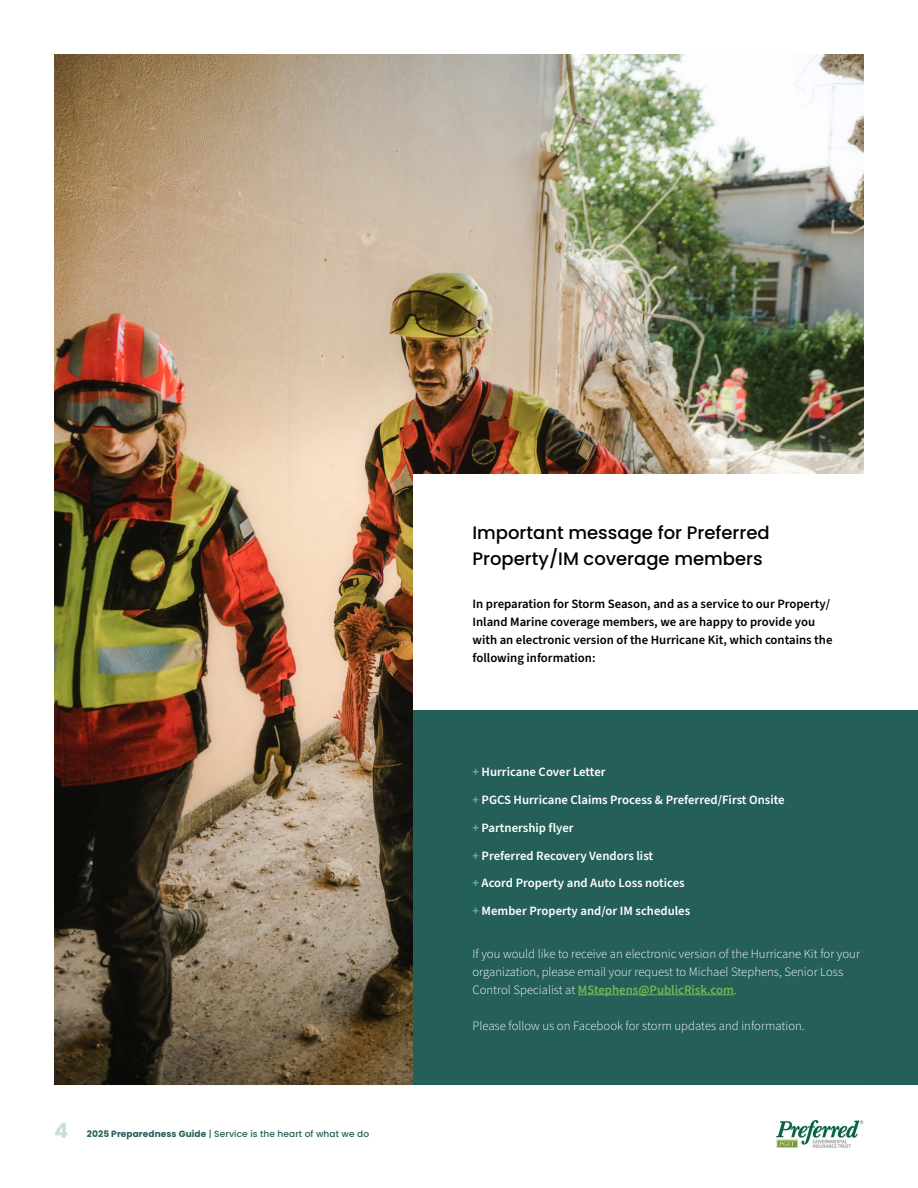
<style>
.page{position:relative;width:918px;height:1188px;background:#fff}
.page>*{position:absolute;margin:0;border:0;box-sizing:border-box;transform-origin:0 0}
.t1{font:700 21px "Poppins";color:#cadfdb}
.t2{font:500 18px/25.5px "Poppins";color:#000}
.t3{font:300 12.75px/18px "Source Sans Pro";color:#fff}
.t4{font:600 12.75px/18px "Source Sans Pro";color:#000}
.t5{font:600 12.75px/27.8px "Source Sans Pro";color:#fff}
.t6{font:500 9px "Poppins";letter-spacing:.01em;color:#245f5a}
.s1{font-weight:700}
.s2{color:#5fbab1}
.s3{font-weight:600;color:#72b855}
</style>
<div class="page">
<img style="left:776px;top:1120px;width:88px;height:28px">
<hr style="left:54px;top:1084px;width:810px;height:1px;background:#e6e7e8">
<img style="left:54px;top:54px;width:810px;height:1030px">
<div style="left:414px;top:474px;width:504px;height:283px;background:#fff"></div>
<div style="left:414px;top:711px;width:504px;height:374px;background:#245f5a"></div>
<hr style="left:578px;top:994px;width:156px;height:1px;background:#72b855">
<h1 class="t1" style="left:54px;top:1118px;width:16px">4</h1>
<p class="t6" style="left:87px;top:1128px;width:284px"><span class="s1">2025 Preparedness Guide</span> | Service is the heart of what we do</p>
<h2 class="t2" style="left:472px;top:520px;width:299px">Important message for Preferred<br>Property/IM coverage members</h2>
<p class="t4" style="left:472px;top:596px;width:362px">In preparation for Storm Season, and as a service to our Property/ Inland Marine coverage members, we are happy to provide you with an electronic version of the Hurricane Kit, which contains the following information:</p>
<p class="t5" style="left:472px;top:759px;width:314px"><span class="s2">+</span> Hurricane Cover Letter<br><span class="s2">+</span> PGCS Hurricane Claims Process &amp; Preferred/First Onsite <span class="s2">+</span> Partnership flyer<br><span class="s2">+</span> Preferred Recovery Vendors list<br><span class="s2">+</span> Acord Property and Auto Loss notices<br><span class="s2">+</span> Member Property and/or IM schedules</p>
<p class="t3" style="left:472px;top:945px;width:389px">If you would like to receive an electronic version of the Hurricane Kit for your organization, please email your request to Michael Stephens, Senior Loss<br>Control Specialist at <span class="s3">MStephens@PublicRisk.com</span>.</p>
<p class="t3" style="left:472px;top:1017px;width:334px">Please follow us on Facebook for storm updates and information.</p>
</div>
